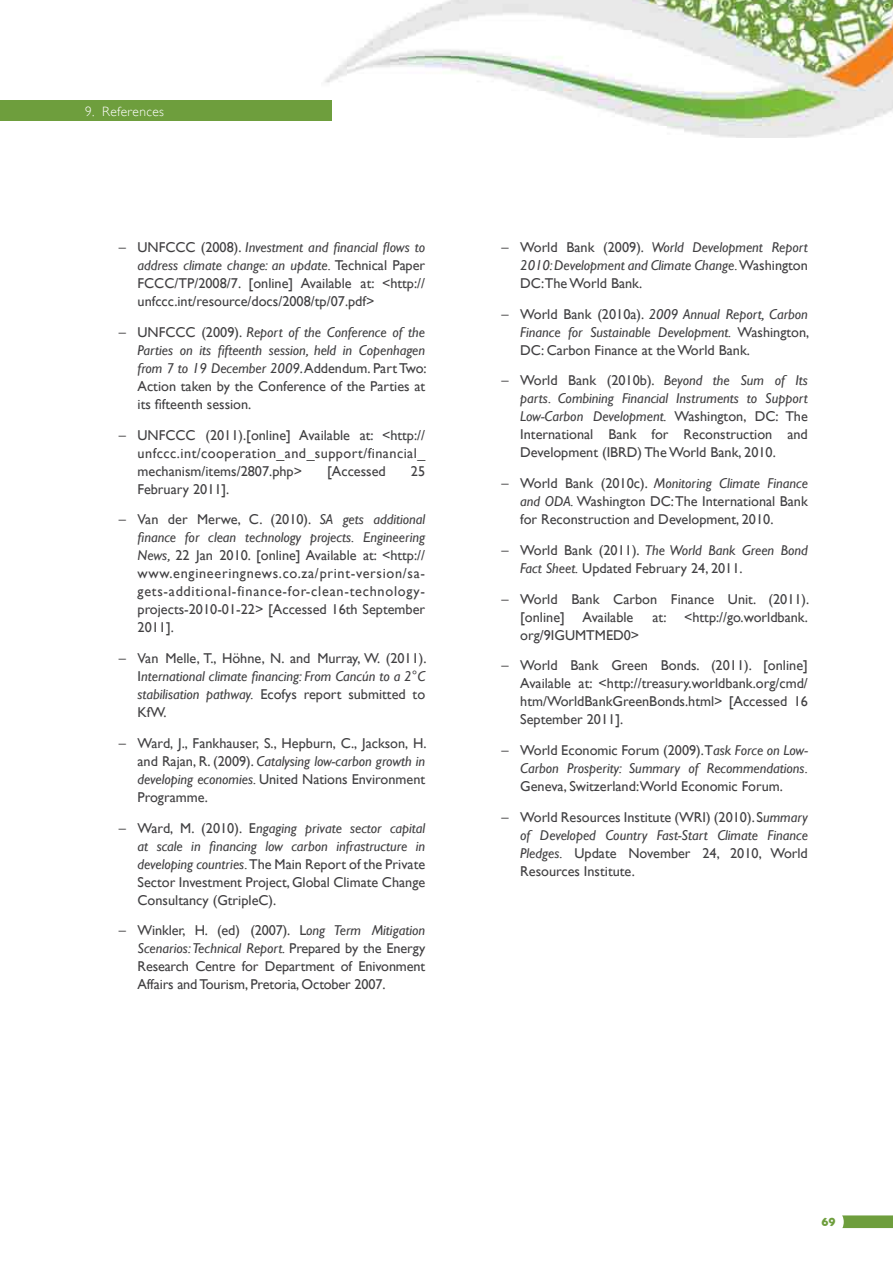
<style>
.page{position:relative;width:893px;height:1263px;background:#fff}
.page>*{position:absolute;margin:0;border:0;box-sizing:border-box;transform-origin:0 0}
.t1{font:14.25px/18px "Gill Sans";color:#414042;text-align:justify}
.t2{font:italic 14.25px/18px "Gill Sans";color:#414042;text-align:justify}
.t3{font:300 13.5px "Gill Sans";letter-spacing:.03em;color:#fff}
.t4{font:700 12px "Gill Sans";color:#6e9e3d}
.s1{font-family:"Myriad Pro"}
.s2{font-style:italic}
.s3{font-family:"Myriad Pro";font-style:normal}
.s4{font-style:normal}
</style>
<div class="page">
<svg style="left:843px;top:1215px;width:50px;height:13px"></svg>
<div style="left:814px;top:1207px;width:30px;height:30px;background:#fff;border-radius:50%"></div>
<img style="left:325px;top:0;width:568px;height:137px">
<div style="left:0;top:100px;width:332px;height:21px;background:#6e9e3d"></div>
<p class="t3" style="left:85px;top:103px;width:80px">9. References</p>
<p class="t1" style="left:138px;top:238px;width:289px;text-indent:-19px"><span class="s1">−</span> UNFCCC (2008). <span class="s2">Investment and financial flows to address climate change: an update.</span> Technical Paper FCCC/TP/2008/7. [online] Available at: &lt;http:// unfccc.int/resource/docs/2008/tp/07.pdf&gt;</p>
<p class="t2" style="left:138px;top:323px;width:291px;text-indent:-19px"><span class="s3">−</span> <span class="s4">UNFCCC (2009).</span> Report of the Conference of the Parties on its fifteenth session, held in Copenhagen from 7 to 19 December 2009<span class="s4">. Addendum. Part Two:<br>Action taken by the Conference of the Parties at its fifteenth session.</span></p>
<p class="t1" style="left:138px;top:426px;width:289px;text-indent:-19px"><span class="s1">−</span> UNFCCC (2011).[online] Available at: &lt;http:// unfccc.int/cooperation_and_support/financial_ mechanism/items/2807.php&gt;</p>
<p class="t1" style="left:327px;top:462px;width:60px">[Accessed</p>
<p class="t1" style="left:411px;top:462px;width:16px">25</p>
<p class="t1" style="left:118px;top:473px;width:309px;line-height:30.8px;text-indent:19px">February 2011].<br><span class="s1">−</span> Van der Merwe, C. (2010). <span class="s2">SA gets additional</span></p>
<p class="t1" style="left:138px;top:528px;width:289px"><span class="s2">finance for clean technology projects. Engineering News,</span> 22 Jan 2010. [online] Available at: &lt;http:// www.engineeringnews.co.za/print-version/sa&shy;gets-additional-finance-for-clean-technology&shy;projects-2010-01-22&gt; [Accessed 16th September 2011].</p>
<p class="t1" style="left:138px;top:649px;width:291px;text-indent:-19px"><span class="s1">−</span> Van Melle, T., Höhne, N. and Murray, W. (2011).<br>I<span class="s2">nternational climate financing: From Cancún to a 2°C stabilisation pathway.</span> Ecofys report submitted to KfW.</p>
<p class="t1" style="left:138px;top:734px;width:291px;text-indent:-19px"><span class="s1">−</span> Ward, J., Fankhauser, S., Hepburn, C., Jackson, H. and Rajan, R. (2009). <span class="s2">Catalysing low-carbon growth in developing economies.</span> United Nations Environment Programme.</p>
<p class="t1" style="left:138px;top:818px;width:289px;text-indent:-19px"><span class="s1">−</span> Ward, M. (2010). E<span class="s2">ngaging private sector capital at scale in financing low carbon infrastructure in developing countries.</span> The Main Report of the Private Sector Investment Project, Global Climate Change Consultancy (GtripleC).</p>
<p class="t1" style="left:138px;top:921px;width:289px;text-indent:-19px"><span class="s1">−</span> Winkler, H. (ed) (2007). L<span class="s2">ong Term Mitigation Scenarios: Technical Report.</span> Prepared by the Energy Research Centre for Department of Enivonment Affairs and Tourism, Pretoria, October 2007.</p>
<p class="t2" style="left:520px;top:238px;width:289px;text-indent:-19px"><span class="s3">−</span> <span class="s4">World Bank (2009).</span> World Development Report 2010: Development and Climate Change. <span class="s4">Washington DC:The World Bank.</span></p>
<p class="t1" style="left:520px;top:305px;width:291px;text-indent:-19px"><span class="s1">−</span> World Bank (2010a). <span class="s2">2009 Annual Report, Carbon Finance for Sustainable Development.</span> Washington, DC: Carbon Finance at the World Bank.</p>
<p class="t1" style="left:520px;top:371px;width:289px;text-indent:-19px"><span class="s1">−</span> World Bank (2010b). <span class="s2">Beyond the Sum of Its parts. Combining Financial Instruments to Support Low-Carbon Development.</span> Washington, DC: The International Bank for Reconstruction and Development (IBRD) The World Bank, 2010.</p>
<p class="t1" style="left:520px;top:474px;width:289px;text-indent:-19px"><span class="s1">−</span> World Bank (2010c). <span class="s2">Monitoring Climate Finance and ODA.</span> Washington DC: The International Bank for Reconstruction and Development, 2010.</p>
<p class="t1" style="left:520px;top:541px;width:289px;text-indent:-19px"><span class="s1">−</span> World Bank (2011). <span class="s2">The World Bank Green Bond<br>Fact Sheet.</span> Updated February 24, 2011.</p>
<p class="t1" style="left:520px;top:590px;width:291px;text-indent:-19px"><span class="s1">−</span> World Bank Carbon Finance Unit. (2011). [online] Available</p>
<p class="t1" style="left:652px;top:608px;width:157px">at: &lt;http://go.worldbank.</p>
<p class="t1" style="left:501px;top:619px;width:309px;line-height:30.8px;text-indent:19px">org/9IGUMTMED0&gt;<br><span class="s1">−</span> World Bank Green Bonds. (2011). [online]</p>
<p class="t1" style="left:520px;top:674px;width:289px">Available at: &lt;http://treasury.worldbank.org/cmd/ htm/WorldBankGreenBonds.html&gt; [Accessed 16<br>September 2011].</p>
<p class="t2" style="left:501px;top:741px;width:309px;text-align:right"><span class="s3">−</span> <span class="s4">World Economic Forum (2009).T</span>ask Force on Low-<br>Carbon Prosperity: Summary of Recommendations.</p>
<p class="t1" style="left:501px;top:771px;width:309px;line-height:30.8px;text-align:center">Geneva, Switzerland:World Economic Forum.<br><span class="s1">−</span> World Resources Institute (WRI) (2010). S<span class="s2">ummary</span></p>
<p class="t2" style="left:520px;top:826px;width:289px">of Developed Country Fast-Start Climate Finance Pledges. <span class="s4">Update November 24, 2010, World Resources Institute.</span></p>
<p class="t4" style="left:821px;top:1215px;width:16px">69</p>
</div>
